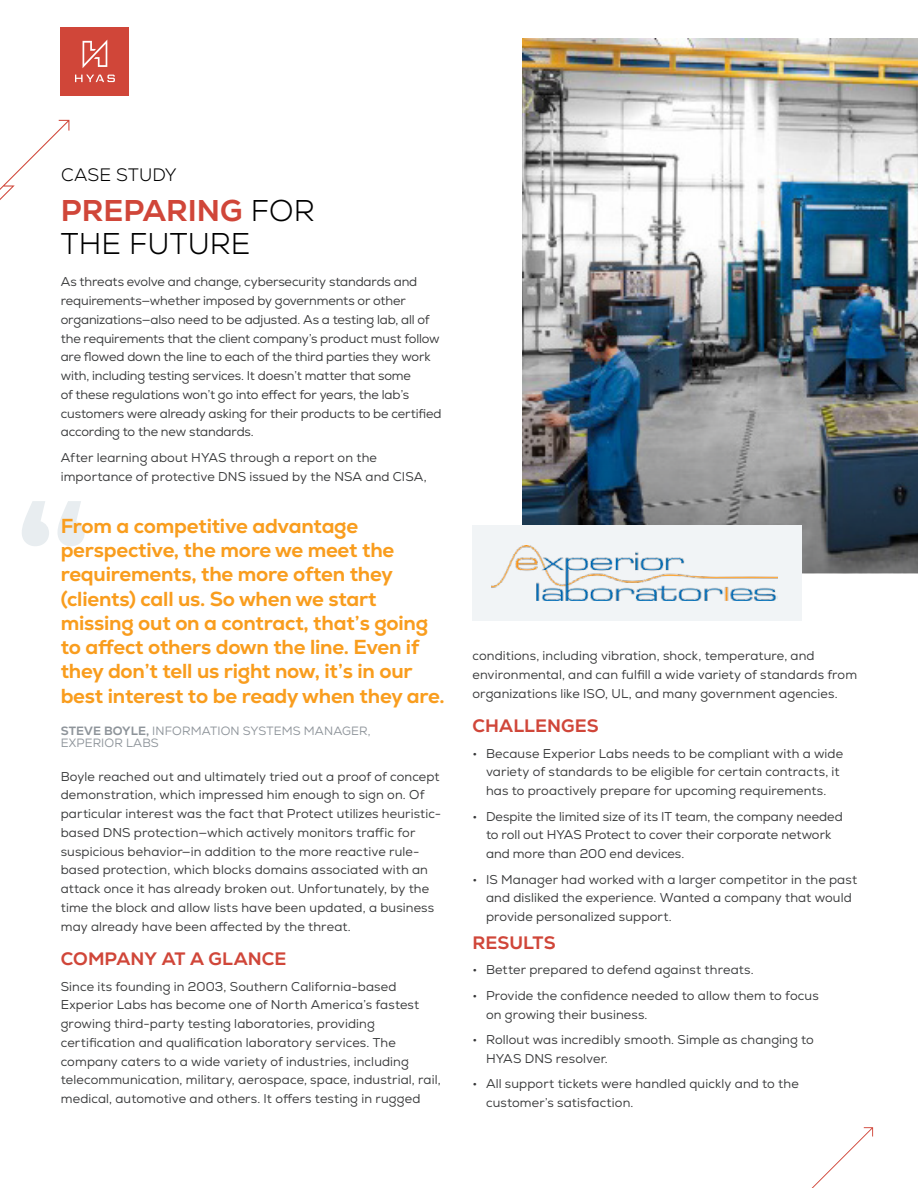
<style>
.page{position:relative;width:918px;height:1188px;background:#fff}
.page>*{position:absolute;margin:0;border:0;box-sizing:border-box;transform-origin:0 0}
.t1{font:300 30px/33px "Nexa";color:#000}
.t2{font:800 20.25px/24.3px "Nexa";letter-spacing:-.01em;color:#f99d1e}
.Subhead{font:800 18px "Nexa";letter-spacing:.005em;color:#d04639}
.t3{font:300 18px "Nexa";letter-spacing:.005em;color:#000}
.Body{font:12.75px/18.8px "Nexa";letter-spacing:.01em;color:#373839}
.Body-2{font:12.75px/18.8px "Nexa";letter-spacing:-.01em;color:#373839}
.t4{font:12px/12px "Nexa";letter-spacing:.01em;color:#8e949a}
.s1{font-weight:800;color:#d04639}
.s2{font-weight:800}
</style>
<div class="page">
<svg style="left:0;top:120px;width:69px;height:80px"></svg>
<div style="left:61px;top:27px;width:68px;height:68px;background:#d04639"></div>
<svg style="left:75px;top:75px;width:40px;height:7px"></svg>
<svg style="left:83px;top:40px;width:24px;height:28px"></svg>
<svg style="left:812px;top:1127px;width:61px;height:61px"></svg>
<img style="left:523px;top:39px;width:395px;height:204px">
<img style="left:523px;top:243px;width:395px;height:330px">
<div style="left:472px;top:525px;width:330px;height:96px;background:#f1f4f6"></div>
<img style="left:491px;top:545px;width:286px;height:56px">
<svg style="left:22px;top:501px;width:63px;height:45px"></svg>
<p class="t3" style="left:61px;top:164px;width:117px">CASE STUDY</p>
<p class="t1" style="left:61px;top:195px;width:256px"><span class="s1">PREPARING</span> FOR<br>THE FUTURE</p>
<p class="Body-2" style="left:61px;top:273px;width:382px">As threats evolve and change, cybersecurity standards and requirements—whether imposed by governments or other organizations—also need to be adjusted. As a testing lab, all of the requirements that the client company’s product must follow are flowed down the line to each of the third parties they work with, including testing services. It doesn’t matter that some<br>of these regulations won’t go into effect for years, the lab’s customers were already asking for their products to be certified according to the new standards.</p>
<p class="Body" style="left:61px;top:448px;width:368px">After learning about HYAS through a report on the importance of protective DNS issued by the NSA and CISA,</p>
<p class="t2" style="left:61px;top:513px;width:385px">From a competitive advantage perspective, the more we meet the requirements, the more often they (clients) call us. So when we start missing out on a contract, that’s going to affect others down the line. Even if they don’t tell us right now, it’s in our best interest to be ready when they are.</p>
<p class="t4" style="left:61px;top:725px;width:311px"><span class="s2">STEVE BOYLE,</span> INFORMATION SYSTEMS MANAGER,<br>EXPERIOR LABS</p>
<p class="Body" style="left:61px;top:767px;width:382px">Boyle reached out and ultimately tried out a proof of concept demonstration, which impressed him enough to sign on. Of particular interest was the fact that Protect utilizes heuristic&shy;based DNS protection—which actively monitors traffic for suspicious behavior—in addition to the more reactive rule&shy;based protection, which blocks domains associated with an attack once it has already broken out. Unfortunately, by the time the block and allow lists have been updated, a business may already have been affected by the threat.</p>
<p class="Subhead" style="left:61px;top:947px;width:227px">COMPANY AT A GLANCE</p>
<p class="Body" style="left:61px;top:977px;width:381px">Since its founding in 2003, Southern California-based Experior Labs has become one of North America’s fastest growing third-party testing laboratories, providing certification and qualification laboratory services. The company caters to a wide variety of industries, including telecommunication, military, aerospace, space, industrial, rail, medical, automotive and others. It offers testing in rugged</p>
<p class="Body" style="left:472px;top:647px;width:386px">conditions, including vibration, shock, temperature, and environmental, and can fulfill a wide variety of standards from organizations like ISO, UL, and many government agencies.</p>
<p class="Subhead" style="left:473px;top:714px;width:128px">CHALLENGES</p>
<p class="Body" style="left:486px;top:744px;width:359px;text-indent:-14px">• Because Experior Labs needs to be compliant with a wide variety of standards to be eligible for certain contracts, it has to proactively prepare for upcoming requirements.</p>
<p class="Body" style="left:486px;top:807px;width:358px;text-indent:-14px">• Despite the limited size of its IT team, the company needed to roll out HYAS Protect to cover their corporate network and more than 200 end devices.</p>
<p class="Body" style="left:486px;top:870px;width:373px;text-indent:-14px">• IS Manager had worked with a larger competitor in the past and disliked the experience. Wanted a company that would provide personalized support.</p>
<p class="Subhead" style="left:473px;top:931px;width:85px">RESULTS</p>
<p class="Body" style="left:472px;top:961px;width:283px">• Better prepared to defend against threats.</p>
<p class="Body" style="left:486px;top:986px;width:334px;text-indent:-14px">• Provide the confidence needed to allow them to focus on growing their business.</p>
<p class="Body" style="left:486px;top:1031px;width:329px;text-indent:-14px">• Rollout was incredibly smooth. Simple as changing to<br>HYAS DNS resolver.</p>
<p class="Body" style="left:486px;top:1075px;width:314px;text-indent:-14px">• All support tickets were handled quickly and to the customer’s satisfaction.</p>
</div>
